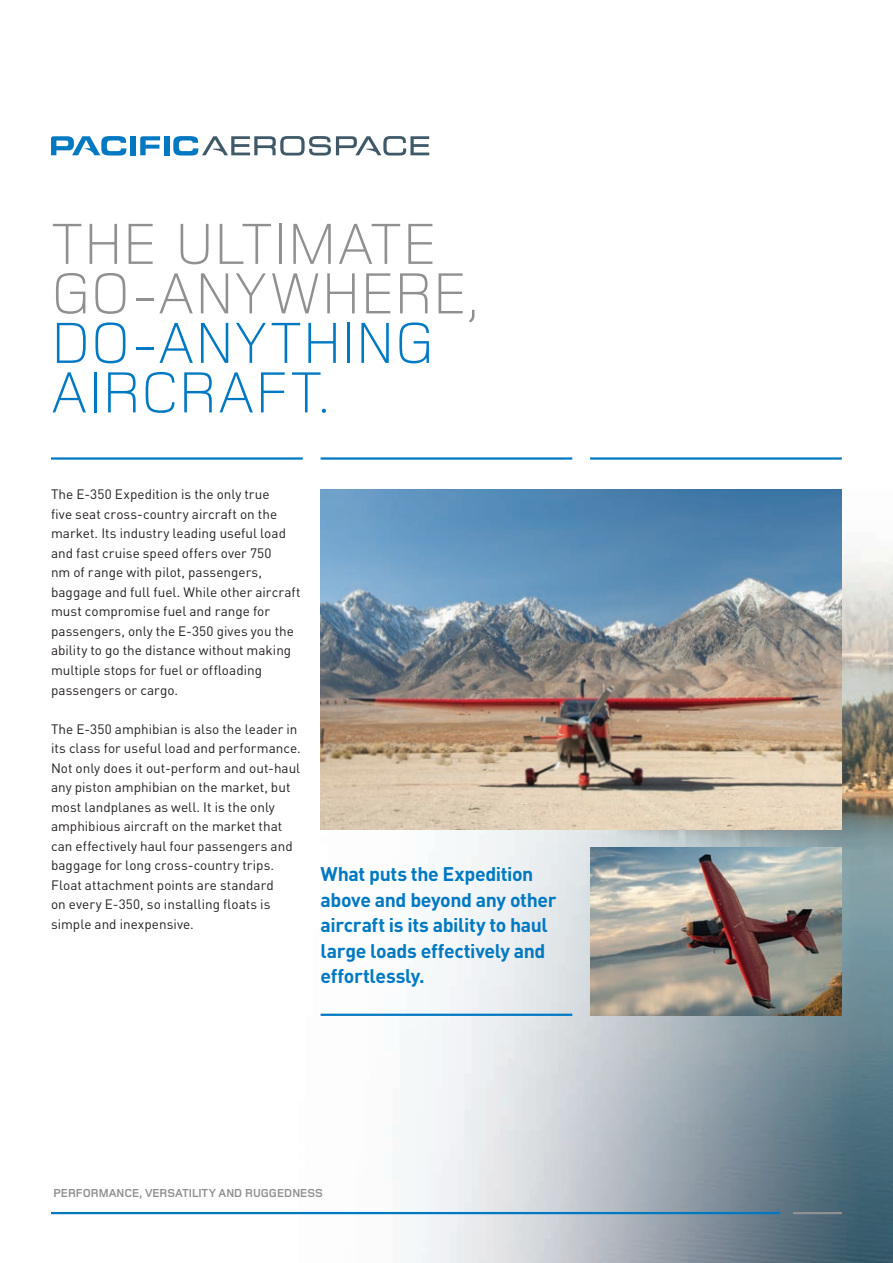
<style>
.page{position:relative;width:893px;height:1263px;background:#fff}
.page>*{position:absolute;margin:0;border:0;box-sizing:border-box;transform-origin:0 0}
.t1{font:300 60px/49.5px "Foundry Monoline";color:#8e9091}
.New_Quote{font:700 19.5px/25.5px "DIN Pro";letter-spacing:-.02em;color:#0079c2}
.BodyCopy{font:13.5px/19.5px "DIN";color:#231f20}
.t2{font:700 12px "Foundry Monoline";color:#8e9091}
.s1{color:#0079c2}
</style>
<div class="page">
<img style="left:170px;top:457px;width:723px;height:806px">
<svg style="left:51px;top:136px;width:75px;height:19px"></svg>
<div style="left:130px;top:136px;width:5px;height:19px;background:#0079c2"></div>
<svg style="left:140px;top:136px;width:20px;height:19px"></svg>
<div style="left:164px;top:136px;width:5px;height:19px;background:#0079c2"></div>
<svg style="left:173px;top:136px;width:256px;height:20px"></svg>
<hr style="left:51px;top:1212px;width:729px;height:2px;background:#0079c2">
<hr style="left:793px;top:1212px;width:49px;height:2px;background:#8e9091">
<hr style="left:51px;top:457px;width:252px;height:3px;background:#0079c2">
<hr style="left:321px;top:457px;width:251px;height:3px;background:#0079c2">
<hr style="left:321px;top:1014px;width:251px;height:2px;background:#0079c2">
<hr style="left:590px;top:457px;width:252px;height:3px;background:#0079c2">
<img style="left:321px;top:490px;width:521px;height:340px">
<img style="left:590px;top:847px;width:252px;height:169px">
<p class="t1" style="left:51px;top:219px;width:430px">THE ULTIMATE<br>GO-ANYWHERE,<br><span class="s1">DO-ANYTHING<br>AIRCRAFT.</span></p>
<p class="BodyCopy" style="left:51px;top:485px;width:251px">The E-350 Expedition is the only true<br>five seat cross-country aircraft on the market. Its industry leading useful load and fast cruise speed offers over 750<br>nm of range with pilot, passengers, baggage and full fuel. While other aircraft must compromise fuel and range for passengers, only the E-350 gives you the ability to go the distance without making multiple stops for fuel or offloading passengers or cargo.</p>
<p class="BodyCopy" style="left:51px;top:719px;width:251px">The E-350 amphibian is also the leader in its class for useful load and performance.<br>Not only does it out-perform and out-haul any piston amphibian on the market, but most landplanes as well. It is the only amphibious aircraft on the market that can effectively haul four passengers and baggage for long cross-country trips.<br>Float attachment points are standard<br>on every E-350, so installing floats is simple and inexpensive.</p>
<p class="New_Quote" style="left:321px;top:859px;width:237px">What puts the Expedition above and beyond any other aircraft is its ability to haul large loads effectively and effortlessly.</p>
<p class="t2" style="left:53px;top:1187px;width:271px">PERFORMANCE, VERSATILITY AND RUGGEDNESS</p>
</div>
